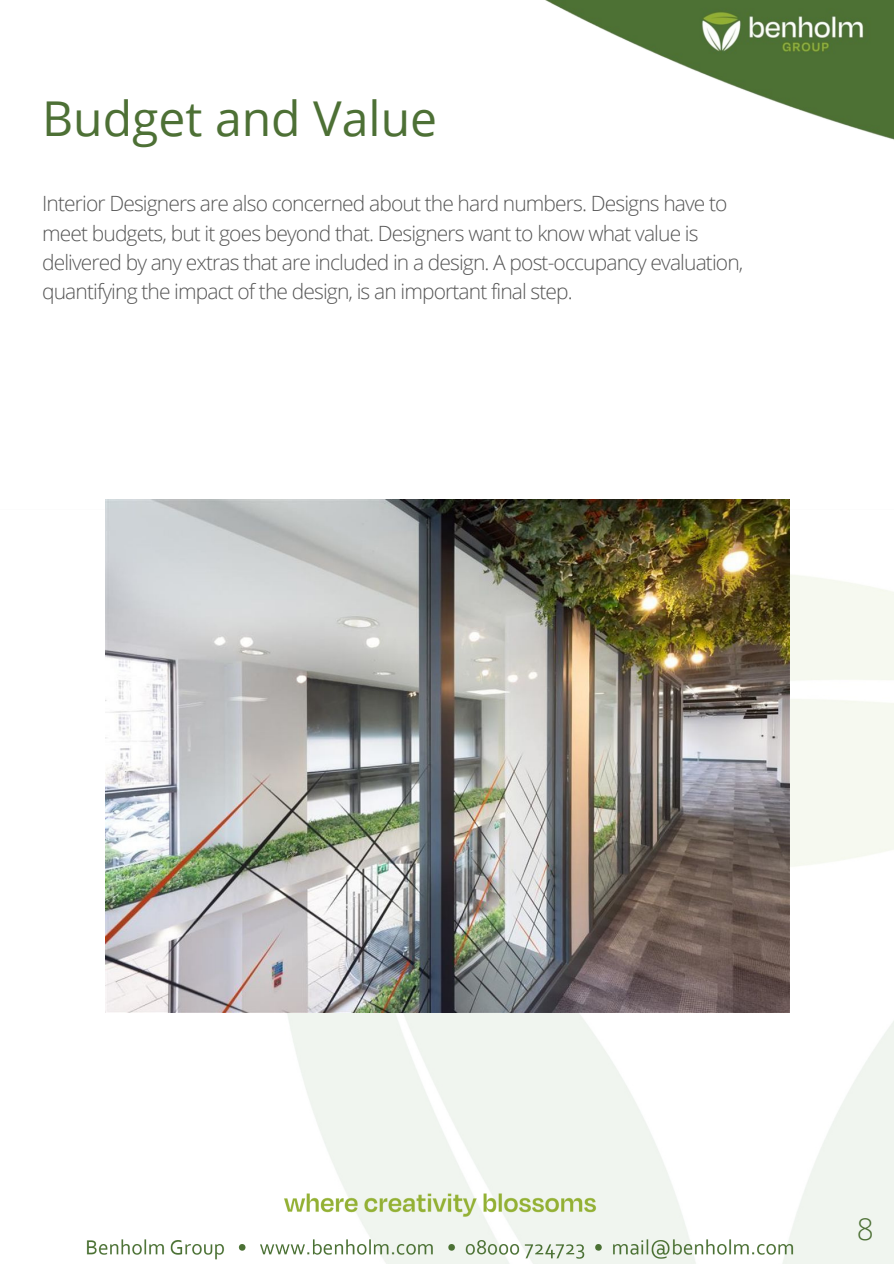
<style>
.page{position:relative;width:894px;height:1264px;background:#fff}
.page>*{position:absolute;margin:0;border:0;box-sizing:border-box;transform-origin:0 0}
.t1{font:48px "Open Sans";color:#4d7035}
.t2{font:300 29.85px "Open Sans";color:#4d7035}
.t3{font:300 21px/29.2px "Open Sans";letter-spacing:-.04em;color:#575757}
</style>
<div class="page">
<img style="left:86px;top:0;width:807px;height:1263px">
<img style="left:105px;top:499px;width:683px;height:513px">
<p class="t1" style="left:42px;top:85px;width:396px">Budget and Value</p>
<p class="t3" style="left:42px;top:189px;width:702px">Interior Designers are also concerned about the hard numbers. Designs have to meet budgets, but it goes beyond that. Designers want to know what value is delivered by any extras that are included in a design. A post-occupancy evaluation, quantifying the impact of the design, is an important final step.</p>
<p class="t2" style="left:856px;top:1208px;width:18px">8</p>
</div>
